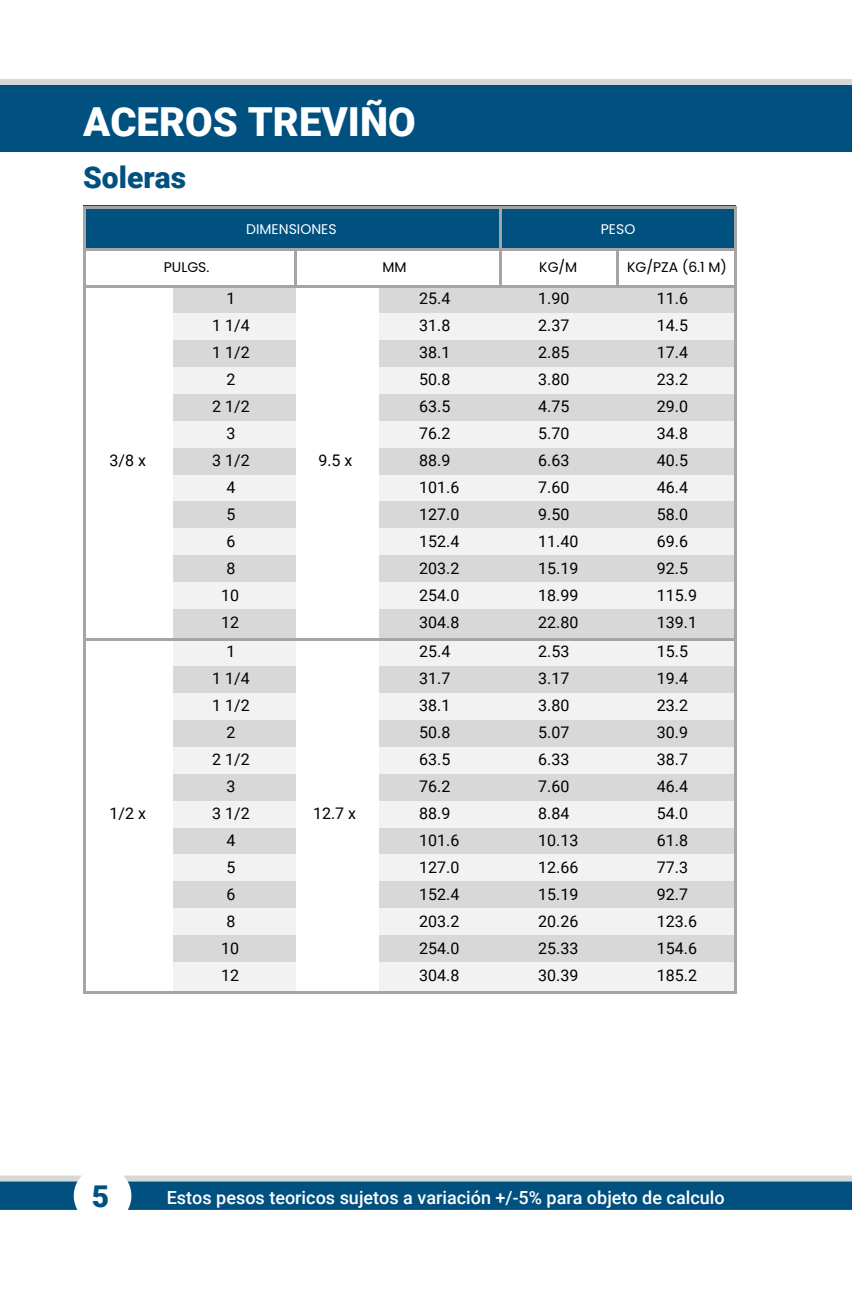
<style>
.page{position:relative;width:852px;height:1295px;background:#fff}
.page>*{position:absolute;margin:0;border:0;box-sizing:border-box;transform-origin:0 0}
.t1{font:900 40px "Roboto";color:#fff}
.t2{font:900 30px "Roboto";color:#005080}
.t3{font:500 18px "Roboto";color:#fff}
.t4{font:16px/27px "Roboto";color:#000}
.t5{font:14px "Poppins";color:#000}
.t6{font:14px "Poppins";color:#fefefe}
</style>
<div class="page">
<div style="left:0;top:79px;width:852px;height:67px;background:#d8d8d8"></div>
<div style="left:0;top:85px;width:852px;height:67px;background:#005080"></div>
<svg style="left:0;top:1175px;width:852px;height:35px;background:#377498"></svg>
<div style="left:83px;top:206px;width:652px;height:43px;background:#005080"></div>
<div style="left:173px;top:286px;width:122px;height:30px;background:#d8d8d8"></div>
<div style="left:379px;top:286px;width:356px;height:30px;background:#d8d8d8"></div>
<div style="left:173px;top:313px;width:122px;height:30px;background:#f2f2f2"></div>
<div style="left:379px;top:313px;width:356px;height:30px;background:#f2f2f2"></div>
<div style="left:173px;top:340px;width:122px;height:29px;background:#d8d8d8"></div>
<div style="left:379px;top:340px;width:356px;height:29px;background:#d8d8d8"></div>
<div style="left:173px;top:367px;width:122px;height:29px;background:#f2f2f2"></div>
<div style="left:379px;top:367px;width:356px;height:29px;background:#f2f2f2"></div>
<div style="left:173px;top:394px;width:122px;height:29px;background:#d8d8d8"></div>
<div style="left:379px;top:394px;width:356px;height:29px;background:#d8d8d8"></div>
<div style="left:173px;top:421px;width:122px;height:29px;background:#f2f2f2"></div>
<div style="left:379px;top:421px;width:356px;height:29px;background:#f2f2f2"></div>
<div style="left:173px;top:448px;width:122px;height:29px;background:#d8d8d8"></div>
<div style="left:379px;top:448px;width:356px;height:29px;background:#d8d8d8"></div>
<div style="left:173px;top:474px;width:122px;height:30px;background:#f2f2f2"></div>
<div style="left:379px;top:474px;width:356px;height:30px;background:#f2f2f2"></div>
<div style="left:173px;top:501px;width:122px;height:30px;background:#d8d8d8"></div>
<div style="left:379px;top:501px;width:356px;height:30px;background:#d8d8d8"></div>
<div style="left:173px;top:528px;width:122px;height:30px;background:#f2f2f2"></div>
<div style="left:379px;top:528px;width:356px;height:30px;background:#f2f2f2"></div>
<div style="left:173px;top:555px;width:122px;height:30px;background:#d8d8d8"></div>
<div style="left:379px;top:555px;width:356px;height:30px;background:#d8d8d8"></div>
<div style="left:173px;top:582px;width:122px;height:30px;background:#f2f2f2"></div>
<div style="left:379px;top:582px;width:356px;height:30px;background:#f2f2f2"></div>
<div style="left:173px;top:609px;width:122px;height:30px;background:#d8d8d8"></div>
<div style="left:379px;top:609px;width:356px;height:30px;background:#d8d8d8"></div>
<div style="left:173px;top:639px;width:122px;height:29px;background:#f2f2f2"></div>
<div style="left:379px;top:639px;width:356px;height:29px;background:#f2f2f2"></div>
<div style="left:173px;top:666px;width:122px;height:29px;background:#d8d8d8"></div>
<div style="left:379px;top:666px;width:356px;height:29px;background:#d8d8d8"></div>
<div style="left:173px;top:693px;width:122px;height:29px;background:#f2f2f2"></div>
<div style="left:379px;top:693px;width:356px;height:29px;background:#f2f2f2"></div>
<div style="left:173px;top:720px;width:122px;height:29px;background:#d8d8d8"></div>
<div style="left:379px;top:720px;width:356px;height:29px;background:#d8d8d8"></div>
<div style="left:173px;top:746px;width:122px;height:30px;background:#f2f2f2"></div>
<div style="left:379px;top:746px;width:356px;height:30px;background:#f2f2f2"></div>
<div style="left:173px;top:773px;width:122px;height:30px;background:#d8d8d8"></div>
<div style="left:379px;top:773px;width:356px;height:30px;background:#d8d8d8"></div>
<div style="left:173px;top:800px;width:122px;height:30px;background:#f2f2f2"></div>
<div style="left:379px;top:800px;width:356px;height:30px;background:#f2f2f2"></div>
<div style="left:173px;top:827px;width:122px;height:30px;background:#d8d8d8"></div>
<div style="left:379px;top:827px;width:356px;height:30px;background:#d8d8d8"></div>
<div style="left:173px;top:854px;width:122px;height:30px;background:#f2f2f2"></div>
<div style="left:379px;top:854px;width:356px;height:30px;background:#f2f2f2"></div>
<div style="left:173px;top:881px;width:122px;height:30px;background:#d8d8d8"></div>
<div style="left:379px;top:881px;width:356px;height:30px;background:#d8d8d8"></div>
<div style="left:173px;top:908px;width:122px;height:30px;background:#f2f2f2"></div>
<div style="left:379px;top:908px;width:356px;height:30px;background:#f2f2f2"></div>
<div style="left:173px;top:935px;width:122px;height:30px;background:#d8d8d8"></div>
<div style="left:379px;top:935px;width:356px;height:30px;background:#d8d8d8"></div>
<div style="left:173px;top:962px;width:122px;height:30px;background:#f2f2f2"></div>
<div style="left:379px;top:962px;width:356px;height:30px;background:#f2f2f2"></div>
<hr style="left:83px;top:206px;width:3px;height:787px;background:#a5a5a5">
<hr style="left:499px;top:207px;width:2px;height:79px;background:#a5a5a5">
<hr style="left:734px;top:206px;width:3px;height:787px;background:#a5a5a5">
<hr style="left:294px;top:249px;width:2px;height:37px;background:#a5a5a5">
<hr style="left:616px;top:249px;width:3px;height:37px;background:#a5a5a5">
<hr style="left:85px;top:206px;width:649px;height:3px;background:#a5a5a5">
<hr style="left:85px;top:248px;width:650px;height:2px;background:#a5a5a5">
<hr style="left:85px;top:285px;width:649px;height:2px;background:#a5a5a5">
<hr style="left:83px;top:990px;width:654px;height:3px;background:#a5a5a5">
<hr style="left:86px;top:637px;width:649px;height:3px;background:#a5a5a5">
<h1 class="t1" style="left:83px;top:93px;width:334px">ACEROS TREVIÑO</h1>
<h2 class="t2" style="left:83px;top:157px;width:104px">Soleras</h2>
<p class="t4" style="left:109px;top:446px;width:38px">3/8 x</p>
<p class="t4" style="left:109px;top:799px;width:38px">1/2 x</p>
<p class="t6" style="left:246px;top:221px;width:92px">DIMENSIONES</p>
<p class="t6" style="left:601px;top:221px;width:36px">PESO</p>
<p class="t5" style="left:382px;top:258px;width:26px">MM</p>
<p class="t5" style="left:164px;top:258px;width:47px">PULGS.</p>
<p class="t5" style="left:539px;top:259px;width:39px">KG/M</p>
<p class="t5" style="left:627px;top:259px;width:101px">KG/PZA (6.1 M)</p>
<p class="t4" style="left:212px;top:284px;width:39px;text-align:center">1<br>1 1/4<br>1 1/2<br>2<br>2 1/2<br>3<br>3 1/2<br>4<br>5<br>6<br>8<br>10<br>12</p>
<p class="t4" style="left:212px;top:637px;width:39px;text-align:center">1<br>1 1/4<br>1 1/2<br>2<br>2 1/2<br>3<br>3 1/2<br>4<br>5<br>6<br>8<br>10<br>12</p>
<p class="t4" style="left:318px;top:446px;width:36px">9.5 x</p>
<p class="t4" style="left:313px;top:799px;width:45px">12.7 x</p>
<p class="t4" style="left:419px;top:284px;width:42px">25.4<br>31.8<br>38.1<br>50.8<br>63.5<br>76.2<br>88.9<br>101.6<br>127.0<br>152.4<br>203.2<br>254.0<br>304.8</p>
<p class="t4" style="left:419px;top:637px;width:42px">25.4<br>31.7<br>38.1<br>50.8<br>63.5<br>76.2<br>88.9<br>101.6<br>127.0<br>152.4<br>203.2<br>254.0<br>304.8</p>
<p class="t4" style="left:538px;top:284px;width:42px">1.90<br>2.37<br>2.85<br>3.80<br>4.75<br>5.70<br>6.63<br>7.60<br>9.50<br>11.40<br>15.19<br>18.99<br>22.80</p>
<p class="t4" style="left:538px;top:637px;width:42px">2.53<br>3.17<br>3.80<br>5.07<br>6.33<br>7.60<br>8.84<br>10.13<br>12.66<br>15.19<br>20.26<br>25.33<br>30.39</p>
<p class="t4" style="left:657px;top:285px;width:42px">11.6<br>14.5<br>17.4<br>23.2<br>29.0<br>34.8<br>40.5<br>46.4<br>58.0<br>69.6<br>92.5<br>115.9<br>139.1</p>
<p class="t4" style="left:657px;top:637px;width:42px">15.5<br>19.4<br>23.2<br>30.9<br>38.7<br>46.4<br>54.0<br>61.8<br>77.3<br>92.7<br>123.6<br>154.6<br>185.2</p>
<h2 class="t2" style="left:92px;top:1174px;width:19px">5</h2>
<p class="t3" style="left:167px;top:1184px;width:559px">Estos pesos teoricos sujetos a variación +/-5% para objeto de calculo</p>
</div>
